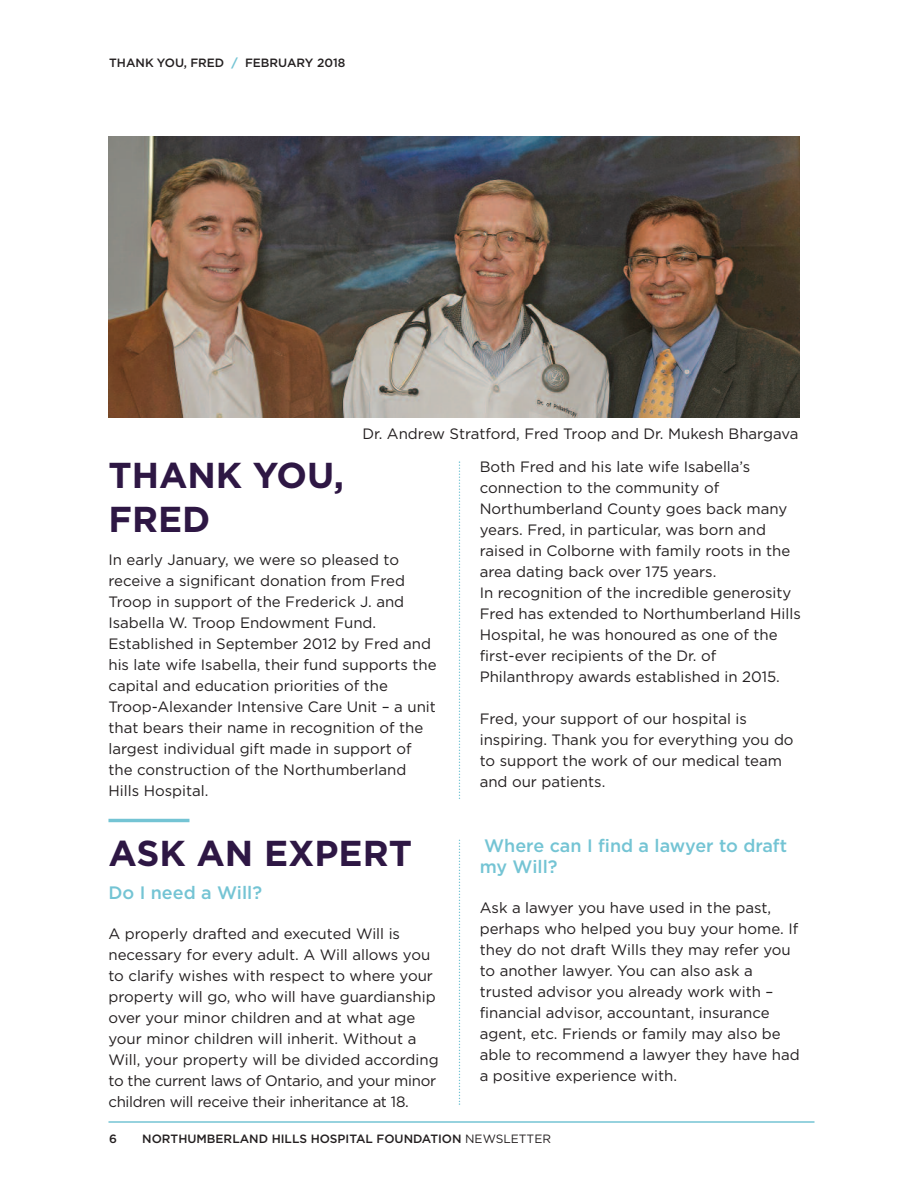
<style>
.page{position:relative;width:918px;height:1188px;background:#fff}
.page>*{position:absolute;margin:0;border:0;box-sizing:border-box;transform-origin:0 0}
.t1{font:700 36px/43.2px "Gotham";color:#2e1744}
.t2{font:500 18px/21px "Gotham";color:#74c4d4}
.t3{font:15px/21px "Gotham";color:#231f20}
.t4{font:500 12px "Gotham";color:#231f20}
.s1{font-weight:700;color:#74c4d4}
.s2{font-weight:400}
</style>
<div class="page">
<hr style="left:108px;top:1121px;width:706px;height:2px;background:#74c4d4">
<svg style="left:459px;top:461px;width:1px;height:644px"></svg>
<hr style="left:108px;top:819px;width:81px;height:3px;background:#74c4d4">
<img style="left:108px;top:136px;width:691px;height:281px">
<div style="left:448px;top:799px;width:18px;height:38px;background:#fff"></div>
<p class="t4" style="left:109px;top:56px;width:238px">THANK YOU, FRED <span class="s1">/</span> FEBRUARY 2018</p>
<p class="t3" style="left:362px;top:423px;width:438px">Dr. Andrew Stratford, Fred Troop and Dr. Mukesh Bhargava</p>
<h1 class="t1" style="left:108px;top:454px;width:237px">THANK YOU,<br>FRED</h1>
<p class="t3" style="left:108px;top:549px;width:330px">In early January, we were so pleased to receive a significant donation from Fred Troop in support of the Frederick J. and Isabella W. Troop Endowment Fund.<br>Established in September 2012 by Fred and his late wife Isabella, their fund supports the capital and education priorities of the Troop-Alexander Intensive Care Unit – a unit that bears their name in recognition of the largest individual gift made in support of the construction of the Northumberland Hills Hospital.</p>
<h1 class="t1" style="left:108px;top:832px;width:305px">ASK AN EXPERT</h1>
<p class="t2" style="left:108px;top:882px;width:155px">Do I need a Will?</p>
<p class="t3" style="left:108px;top:923px;width:332px">A properly drafted and executed Will is necessary for every adult. A Will allows you to clarify wishes with respect to where your property will go, who will have guardianship over your minor children and at what age your minor children will inherit. Without a Will, your property will be divided according to the current laws of Ontario, and your minor children will receive their inheritance at 18.</p>
<p class="t3" style="left:480px;top:456px;width:323px">Both Fred and his late wife Isabella’s connection to the community of Northumberland County goes back many years. Fred, in particular, was born and raised in Colborne with family roots in the area dating back over 175 years.<br>In recognition of the incredible generosity Fred has extended to Northumberland Hills Hospital, he was honoured as one of the first-ever recipients of the Dr. of Philanthropy awards established in 2015.</p>
<p class="t3" style="left:480px;top:708px;width:315px">Fred, your support of our hospital is inspiring. Thank you for everything you do to support the work of our medical team and our patients.</p>
<p class="t2" style="left:480px;top:835px;width:309px">Where can I find a lawyer to draft my Will?</p>
<p class="t3" style="left:480px;top:897px;width:322px">Ask a lawyer you have used in the past, perhaps who helped you buy your home. If they do not draft Wills they may refer you to another lawyer. You can also ask a trusted advisor you already work with – financial advisor, accountant, insurance agent, etc. Friends or family may also be able to recommend a lawyer they have had a positive experience with.</p>
<p class="t4" style="left:109px;top:1132px;width:9px">6</p>
<p class="t4" style="left:142px;top:1132px;width:410px">NORTHUMBERLAND HILLS HOSPITAL FOUNDATION <span class="s2">NEWSLETTER</span></p>
</div>
